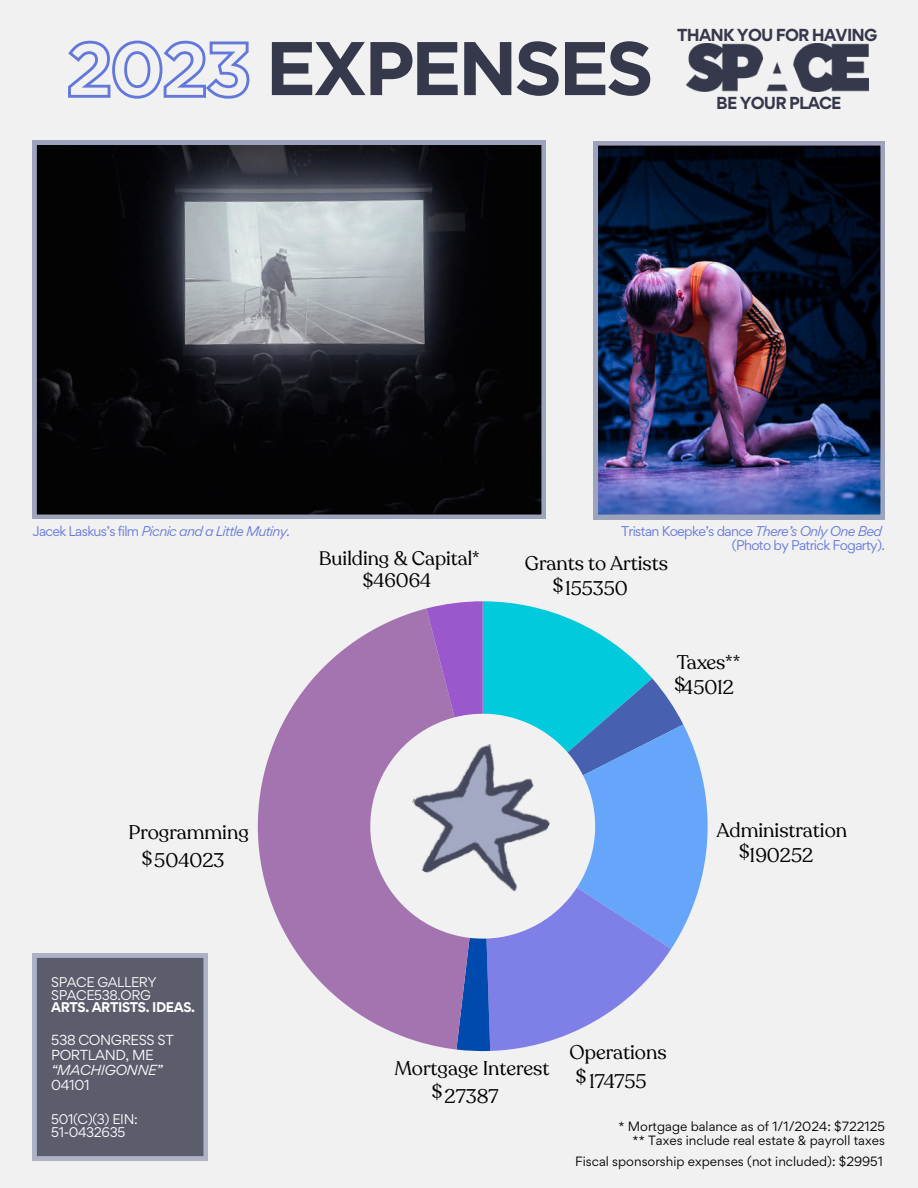
<style>
.page{position:relative;width:918px;height:1188px;background:#f1f1f1}
.page>*{position:absolute;margin:0;border:0;box-sizing:border-box;transform-origin:0 0}
.t1{font:700 75.75px "Gotham";letter-spacing:-.05em;color:#36384b}
.t2{font:19.8px/24.8px "Recoleta";color:#000;text-align:center}
.t3{font:19.5px/22.5px "Recoleta";color:#000;text-align:center}
.t4{font:700 15.45px "Gordita";letter-spacing:-.05em;color:#36384b}
.t5{font:13.05px/15px "Gordita";letter-spacing:-.03em;color:#fefeff}
.t6{font:12.6px/12.5px "Gordita";letter-spacing:-.03em;color:#fefeff}
.t7{font:12.6px "Gordita";letter-spacing:-.05em;color:#6378db}
.t8{font:italic 12.6px "Gordita";letter-spacing:-.05em;color:#6378db}
.t9{font:12px "Gordita";color:#000}
.s1{font-size:76.35px;color:rgb(0 0 0/0)}
.s2{font-style:normal}
.s3{font-style:italic}
.s4{font-weight:700}
</style>
<div class="page">
<svg style="left:68px;top:40px;width:182px;height:59px"></svg>
<svg style="left:258px;top:608px;width:168px;height:436px;fill:#a474b1"></svg>
<svg style="left:426px;top:601px;width:282px;height:450px"></svg>
<svg style="left:32px;top:141px;width:514px;height:378px;background:#2f3135"></svg>
<img style="left:594px;top:141px;width:291px;height:378px">
<img style="left:687px;top:44px;width:181px;height:47px">
<svg style="left:32px;top:953px;width:176px;height:207px;background:#626474"></svg>
<img style="left:388px;top:725px;width:181px;height:185px">
<h1 class="t1" style="left:66px;top:22px;width:590px"><span class="s1">2023</span> EXPENSES</h1>
<p class="t4" style="left:677px;top:25px;width:202px">THANK YOU FOR HAVING</p>
<p class="t4" style="left:716px;top:93px;width:127px">BE YOUR PLACE</p>
<p class="t8" style="left:32px;top:522px;width:259px"><span class="s2">Jacek Laskus’s film</span> Picnic and a Little Mutiny.</p>
<p class="t3" style="left:319px;top:547px;width:163px">Building &amp; Capital* $46064</p>
<p class="t7" style="left:621px;top:522px;width:263px">Tristan Koepke’s dance <span class="s3">There’s Only One Bed</span></p>
<p class="t7" style="left:732px;top:537px;width:155px">(Photo by Patrick Fogarty).</p>
<h2 class="t2" style="left:525px;top:551px;width:144px">Grants to Artists<br>155350</h2>
<p class="t3" style="left:553px;top:574px;width:12px">$</p>
<h2 class="t2" style="left:677px;top:650px;width:65px;text-align:left">Taxes**<br>45012</h2>
<h2 class="t3" style="left:675px;top:674px;width:12px">$</h2>
<h2 class="t2" style="left:129px;top:819px;width:122px;line-height:27.8px">Programming<br>504023</h2>
<h2 class="t2" style="left:717px;top:819px;width:132px">Administration<br>190252</h2>
<p class="t3" style="left:739px;top:840px;width:12px">$</p>
<p class="t3" style="left:142px;top:847px;width:12px">$</p>
<p class="t6" style="left:51px;top:976px;width:145px">SPACE GALLERY<br>SPACE538.ORG<br><span class="s4">ARTS. ARTISTS. IDEAS.</span></p>
<h4 class="t5" style="left:51px;top:1032px;width:124px">538 CONGRESS ST<br>PORTLAND, ME <span class="s3">“MACHIGONNE”<br></span>04101</h4>
<p class="t6" style="left:51px;top:1113px;width:88px">501(C)(3) EIN:<br>51-0432635</p>
<h2 class="t2" style="left:395px;top:1055px;width:156px;line-height:27.8px">Mortgage Interest<br>27387</h2>
<p class="t3" style="left:432px;top:1080px;width:12px">$</p>
<h2 class="t2" style="left:570px;top:1038px;width:99px;line-height:29.2px">Operations<br>174755</h2>
<p class="t3" style="left:576px;top:1065px;width:12px">$</p>
<h4 class="t9" style="left:618px;top:1119px;width:268px">* Mortgage balance as of 1/1/2024: $722125</h4>
<h4 class="t9" style="left:633px;top:1133px;width:254px">** Taxes include real estate &amp; payroll taxes</h4>
<p class="t9" style="left:575px;top:1153px;width:309px">Fiscal sponsorship expenses (not included): $29951</p>
</div>
